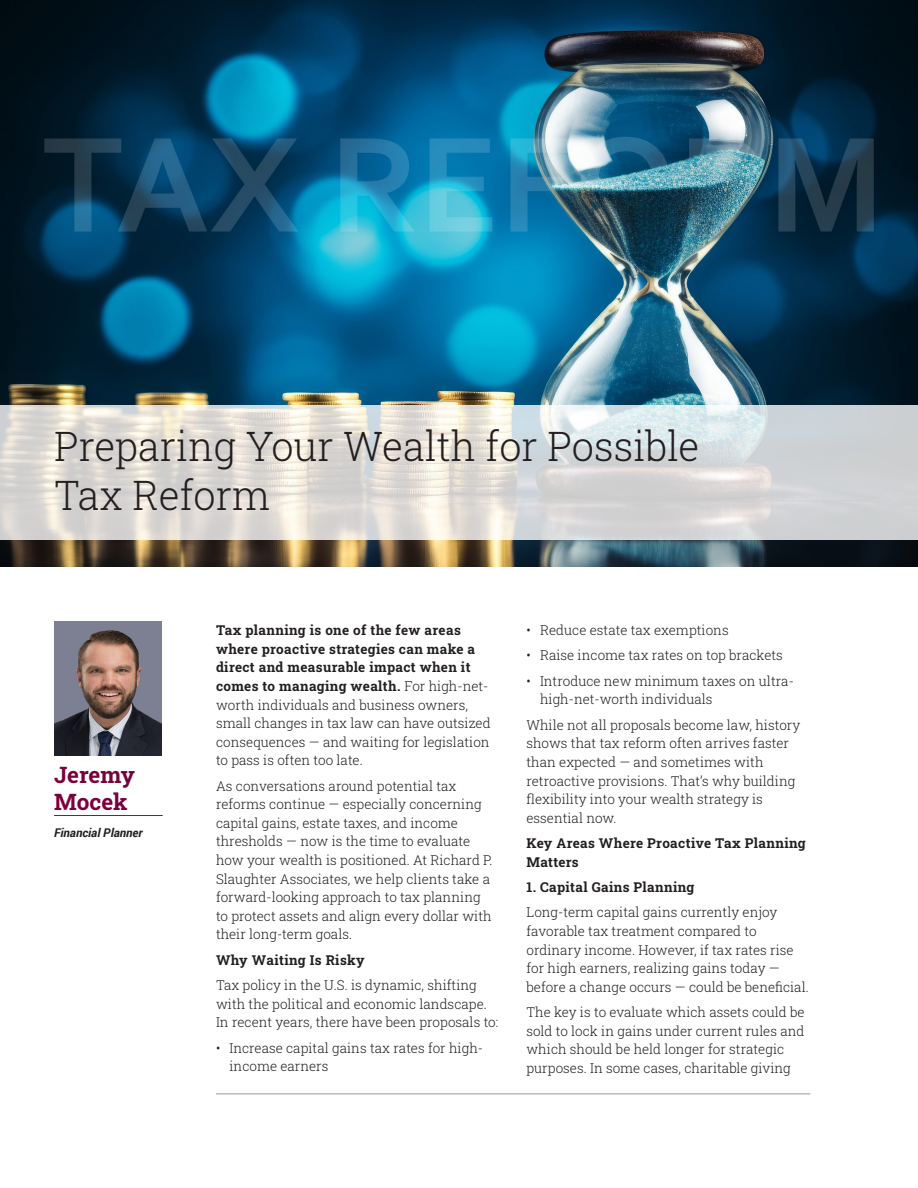
<style>
.page{position:relative;width:918px;height:1188px;background:#fff}
.page>*{position:absolute;margin:0;border:0;box-sizing:border-box;transform-origin:0 0}
.t1{font:300 40.5px/49.5px "Roboto Slab";color:#231f20}
.t2{font:700 22.5px/27px "Roboto Slab";color:#7a003b}
.t3{font:300 13.5px/18.6px "Roboto Slab";color:#231f20}
.t4{font:700 13.5px/18.6px "Roboto Slab";letter-spacing:.025em;color:#231f20}
.t5{font:italic 700 12px "Roboto";color:#231f20}
.s1{font-weight:700}
</style>
<div class="page">
<img style="left:0;top:0;width:918px;height:567px">
<hr style="left:216px;top:1094px;width:594px;height:1px;background:#939598">
<svg style="left:0;top:405px;width:918px;height:135px;background:#dbdbd8"></svg>
<hr style="left:54px;top:815px;width:108px;height:1px;background:#014990">
<img style="left:54px;top:621px;width:108px;height:135px">
<p class="t1" style="left:54px;top:420px;width:647px">Preparing Your Wealth for Possible<br>Tax Reform</p>
<p class="t2" style="left:54px;top:761px;width:82px">Jeremy<br>Mocek</p>
<p class="t5" style="left:54px;top:824px;width:90px">Financial Planner</p>
<p class="t3" style="left:216px;top:621px;width:276px"><span class="s1">Tax planning is one of the few areas where proactive strategies can make a direct and measurable impact when it comes to managing wealth.</span> For high-net&shy;worth individuals and business owners, small changes in tax law can have outsized consequences — and waiting for legislation to pass is often too late.</p>
<p class="t3" style="left:216px;top:776px;width:278px">As conversations around potential tax reforms continue — especially concerning capital gains, estate taxes, and income thresholds — now is the time to evaluate how your wealth is positioned. At Richard P.<br>Slaughter Associates, we help clients take a forward-looking approach to tax planning to protect assets and align every dollar with their long-term goals.</p>
<p class="t4" style="left:216px;top:950px;width:150px">Why Waiting Is Risky</p>
<p class="t3" style="left:216px;top:976px;width:284px">Tax policy in the U.S. is dynamic, shifting with the political and economic landscape.<br>In recent years, there have been proposals to:</p>
<p class="t3" style="left:230px;top:1038px;width:255px;text-indent:-14px">• Increase capital gains tax rates for high&shy;income earners</p>
<p class="t3" style="left:526px;top:621px;width:204px">• Reduce estate tax exemptions</p>
<p class="t3" style="left:526px;top:646px;width:258px">• Raise income tax rates on top brackets</p>
<p class="t3" style="left:540px;top:671px;width:255px;text-indent:-14px">• Introduce new minimum taxes on ultra&shy;high-net-worth individuals</p>
<p class="t3" style="left:526px;top:715px;width:275px">While not all proposals become law, history shows that tax reform often arrives faster than expected — and sometimes with retroactive provisions. That’s why building flexibility into your wealth strategy is essential now.</p>
<p class="t4" style="left:526px;top:834px;width:281px">Key Areas Where Proactive Tax Planning<br>Matters</p>
<p class="t4" style="left:526px;top:878px;width:170px">1. Capital Gains Planning</p>
<p class="t3" style="left:526px;top:903px;width:284px">Long-term capital gains currently enjoy favorable tax treatment compared to ordinary income. However, if tax rates rise for high earners, realizing gains today — before a change occurs — could be beneficial.</p>
<p class="t3" style="left:526px;top:1003px;width:280px">The key is to evaluate which assets could be sold to lock in gains under current rules and which should be held longer for strategic purposes. In some cases, charitable giving</p>
</div>
